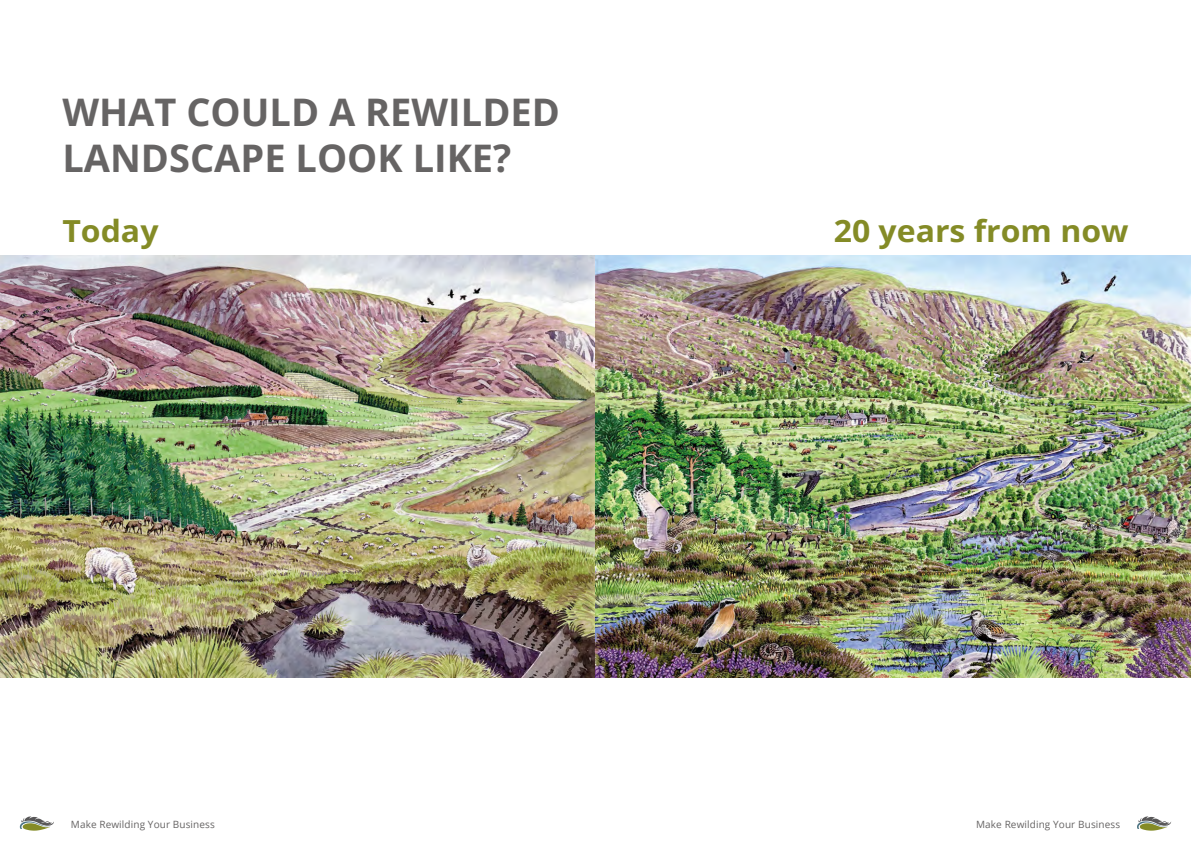
<style>
.page{position:relative;width:1191px;height:842px;background:#fff}
.page>*{position:absolute;margin:0;border:0;box-sizing:border-box;transform-origin:0 0}
.Section_heading{font:700 38px/46px "Open Sans";color:#666464}
.Sub_3{font:700 30.4px "Open Sans";color:#848b26;scale:1.05 1}
.t1{font:10px "Open Sans";letter-spacing:.01em;color:#666464}
</style>
<div class="page">
<img style="left:0;top:256px;width:1191px;height:421px">
<svg style="left:1137px;top:816px;width:34px;height:15px"></svg>
<svg style="left:20px;top:816px;width:34px;height:15px"></svg>
<p class="Section_heading" style="left:62px;top:88px;width:499px">WHAT COULD A REWILDED<br>LANDSCAPE LOOK LIKE?</p>
<p class="Sub_3" style="left:62px;top:209px;width:93px">Today</p>
<p class="Sub_3" style="left:833px;top:209px;width:282px">20 years from now</p>
<p class="t1" style="left:71px;top:817px;width:145px">Make Rewilding Your Business</p>
<p class="t1" style="left:976px;top:817px;width:145px">Make Rewilding Your Business</p>
</div>
